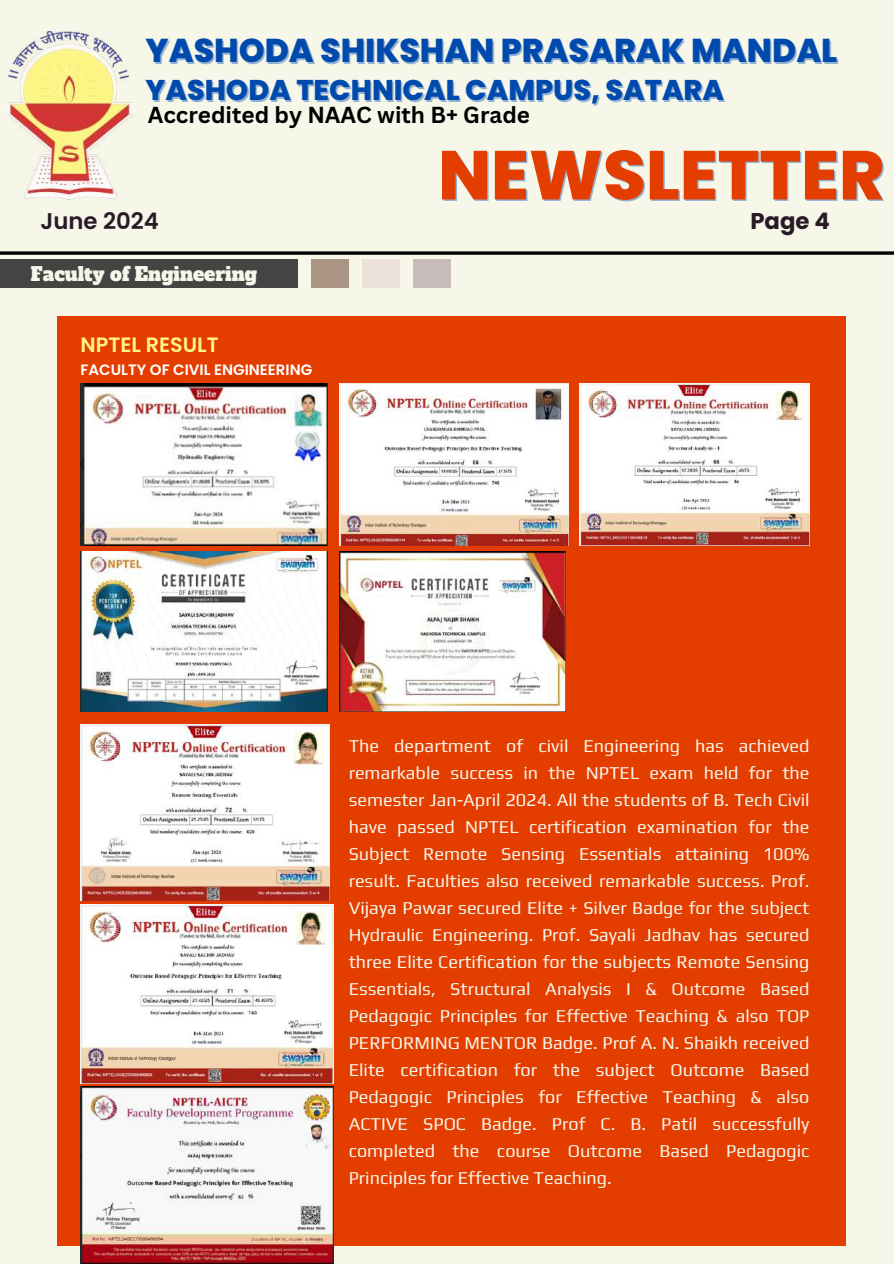
<style>
.page{position:relative;width:894px;height:1264px;background:#fff}
.page>*{position:absolute;margin:0;border:0;box-sizing:border-box;transform-origin:0 0}
.t1{font:800 69px "Poppins";color:#e43d00}
.t2{font:800 33px "Poppins";color:#004aad}
.t3{font:800 28.5px "Poppins";color:#004aad}
.t4{font:600 22.8px "Poppins";color:#291b25}
.t5{font:700 22.8px "Poppins";color:#291b25}
.t6{font:700 22.5px "Canva Sans";color:#000}
.t7{font:600 20.7px "Poppins";color:#fef487}
.t8{font:18.75px "Alfa Slab One";color:#f6f6e9}
.t9{font:18px/27px "Play";color:#f6f6e9;text-align:justify}
.t10{font:600 15px "Poppins";color:#fff}
</style>
<div class="page">
<div style="left:0;top:0;width:893px;height:1263px;background:#f6f6e9"></div>
<div style="left:57px;top:316px;width:788px;height:929px;background:#e43d00"></div>
<svg style="left:0;top:251px;width:893px;height:4px;background:#252523"></svg>
<img style="left:8px;top:32px;width:125px;height:167px">
<div style="left:0;top:259px;width:297px;height:29px;background:#444443"></div>
<div style="left:311px;top:259px;width:37px;height:29px;background:#ab9685"></div>
<div style="left:362px;top:259px;width:38px;height:29px;background:#ebe1d8"></div>
<div style="left:413px;top:259px;width:38px;height:29px;background:#c9bdbb"></div>
<img style="left:81px;top:383px;width:246px;height:162px">
<img style="left:339px;top:383px;width:229px;height:162px">
<img style="left:81px;top:552px;width:246px;height:159px">
<img style="left:81px;top:724px;width:248px;height:176px">
<img style="left:81px;top:904px;width:253px;height:179px">
<img style="left:579px;top:383px;width:230px;height:162px">
<img style="left:339px;top:552px;width:226px;height:159px">
<img style="left:81px;top:1086px;width:253px;height:177px">
<h2 class="t2" style="left:145px;top:27px;width:693px">YASHODA SHIKSHAN PRASARAK MANDAL</h2>
<h3 class="t3" style="left:145px;top:70px;width:579px">YASHODA TECHNICAL CAMPUS, SATARA</h3>
<p class="t6" style="left:148px;top:99px;width:383px">Accredited by NAAC with B+ Grade</p>
<p class="t4" style="left:40px;top:205px;width:120px">June 2024</p>
<p class="t8" style="left:31px;top:261px;width:227px">Faculty of Engineering</p>
<p class="t7" style="left:81px;top:330px;width:139px">NPTEL RESULT</p>
<p class="t10" style="left:81px;top:359px;width:233px">FACULTY OF CIVIL ENGINEERING</p>
<h1 class="t1" style="left:438px;top:127px;width:448px">NEWSLETTER</h1>
<p class="t5" style="left:750px;top:205px;width:81px">Page 4</p>
<p class="t9" style="left:348px;top:731px;width:462px">The department of civil Engineering has achieved remarkable success in the NPTEL exam held for the semester Jan-April 2024. All the students of B. Tech Civil have passed NPTEL certification examination for the Subject Remote Sensing Essentials attaining 100% result. Faculties also received remarkable success. Prof.<br>Vijaya Pawar secured Elite + Silver Badge for the subject Hydraulic Engineering. Prof. Sayali Jadhav has secured three Elite Certification for the subjects Remote Sensing Essentials, Structural Analysis I &amp; Outcome Based Pedagogic Principles for Effective Teaching &amp; also TOP PERFORMING MENTOR Badge. Prof A. N. Shaikh received Elite certification for the subject Outcome Based Pedagogic Principles for Effective Teaching &amp; also ACTIVE SPOC Badge. Prof C. B. Patil successfully completed the course Outcome Based Pedagogic Principles for Effective Teaching.</p>
</div>
